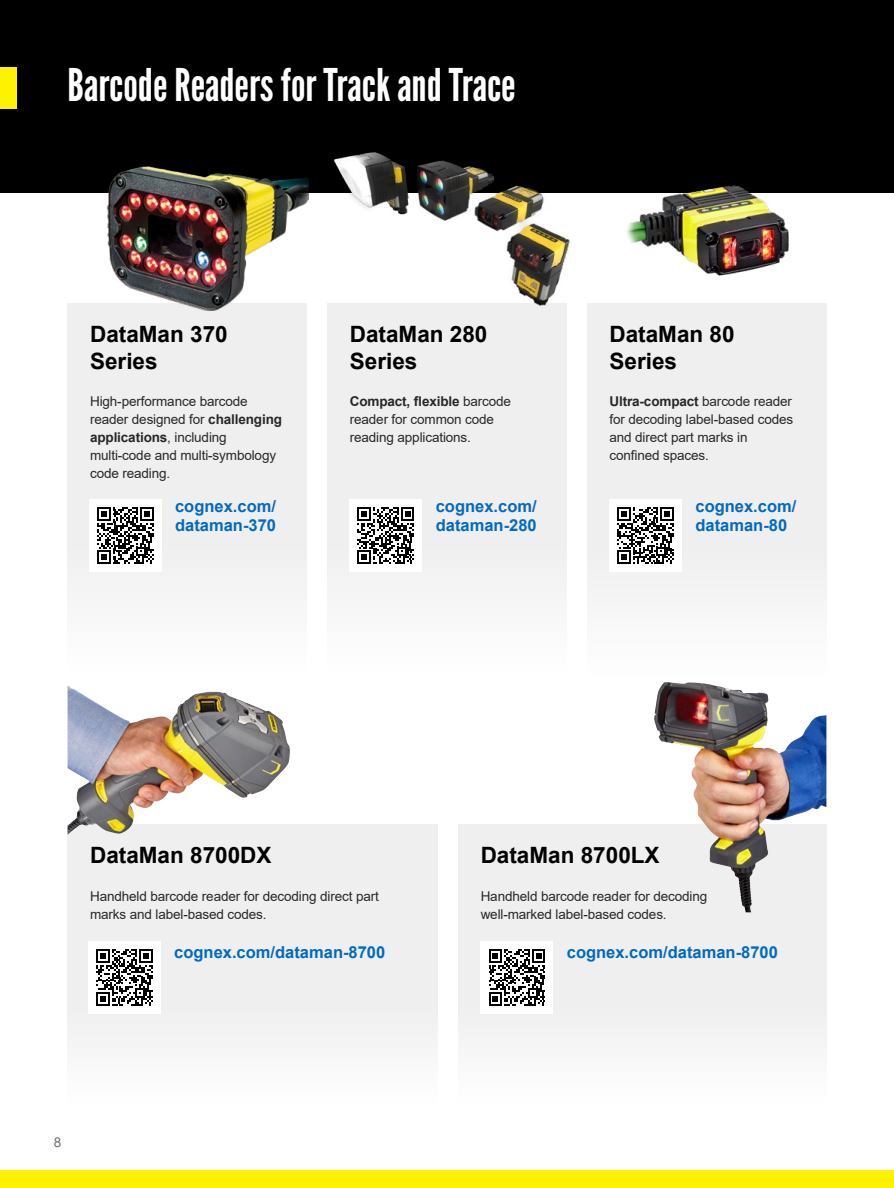
<style>
.page{position:relative;width:894px;height:1188px;background:#fff}
.page>*{position:absolute;margin:0;border:0;box-sizing:border-box;transform-origin:0 0}
.t1{font:45px "League Gothic";color:#fff}
.t2{font:700 22.5px/27px "Arial";color:#000}
.t3{font:700 16.5px/19.5px "Arial";color:#026ac0}
.t4{font:13.5px/18px "Arial";letter-spacing:-.01em;color:#292829}
.t5{font:13.5px "Arial";color:#6d6e71}
.s1{font-weight:700}
</style>
<div class="page">
<div style="left:0;top:0;width:893px;height:192px;background:#000"></div>
<div style="left:68px;top:303px;width:239px;height:369px;background:#efeff0"></div>
<div style="left:327px;top:303px;width:239px;height:369px;background:#efeff0"></div>
<div style="left:586px;top:303px;width:240px;height:375px;background:#efeff0"></div>
<img style="left:324px;top:152px;width:262px;height:163px">
<img style="left:104px;top:166px;width:204px;height:145px">
<img style="left:604px;top:185px;width:204px;height:91px">
<div style="left:68px;top:824px;width:369px;height:279px;background:#efeff0"></div>
<div style="left:458px;top:824px;width:368px;height:278px;background:#efeff0"></div>
<img style="left:68px;top:686px;width:222px;height:148px">
<img style="left:654px;top:688px;width:114px;height:224px">
<div style="left:0;top:68px;width:16px;height:41px;background:#fff200"></div>
<div style="left:89px;top:500px;width:72px;height:72px;background:#fff"></div>
<svg style="left:97px;top:507px;width:57px;height:57px"></svg>
<div style="left:349px;top:500px;width:73px;height:72px;background:#fff"></div>
<svg style="left:357px;top:507px;width:57px;height:57px"></svg>
<div style="left:609px;top:500px;width:72px;height:72px;background:#fff"></div>
<svg style="left:617px;top:507px;width:56px;height:57px"></svg>
<div style="left:480px;top:941px;width:73px;height:73px;background:#fff"></div>
<svg style="left:489px;top:949px;width:56px;height:57px"></svg>
<div style="left:88px;top:941px;width:73px;height:73px;background:#fff"></div>
<svg style="left:96px;top:949px;width:57px;height:57px"></svg>
<div style="left:0;top:1171px;width:893px;height:17px;background:#fff200"></div>
<h1 class="t1" style="left:68px;top:58px;width:449px">Barcode Readers for Track and Trace</h1>
<h2 class="t2" style="left:90px;top:321px;width:139px">DataMan 370<br>Series</h2>
<p class="t4" style="left:90px;top:393px;width:193px">High-performance barcode reader designed for <span class="s1">challenging applications</span>, including multi-code and multi-symbology code reading.</p>
<p class="t3" style="left:175px;top:496px;width:102px">cognex.com/ dataman-370</p>
<h2 class="t2" style="left:349px;top:321px;width:139px">DataMan 280<br>Series</h2>
<p class="t4" style="left:349px;top:393px;width:163px"><span class="s1">Compact, flexible</span> barcode reader for common code reading applications.</p>
<p class="t3" style="left:435px;top:496px;width:102px">cognex.com/ dataman-280</p>
<h2 class="t2" style="left:609px;top:321px;width:127px">DataMan 80<br>Series</h2>
<p class="t4" style="left:609px;top:393px;width:185px"><span class="s1">Ultra-compact</span> barcode reader for decoding label-based codes and direct part marks in confined spaces.</p>
<p class="t3" style="left:695px;top:496px;width:102px">cognex.com/ dataman-80</p>
<h2 class="t2" style="left:90px;top:842px;width:183px">DataMan 8700DX</h2>
<p class="t4" style="left:90px;top:887px;width:290px">Handheld barcode reader for decoding direct part marks and label-based codes.</p>
<p class="t3" style="left:174px;top:942px;width:212px">cognex.com/dataman-8700</p>
<p class="t5" style="left:54px;top:1133px;width:9px">8</p>
<h2 class="t2" style="left:480px;top:842px;width:180px">DataMan 8700LX</h2>
<p class="t4" style="left:480px;top:887px;width:228px">Handheld barcode reader for decoding well-marked label-based codes.</p>
<p class="t3" style="left:566px;top:942px;width:212px">cognex.com/dataman-8700</p>
</div>
